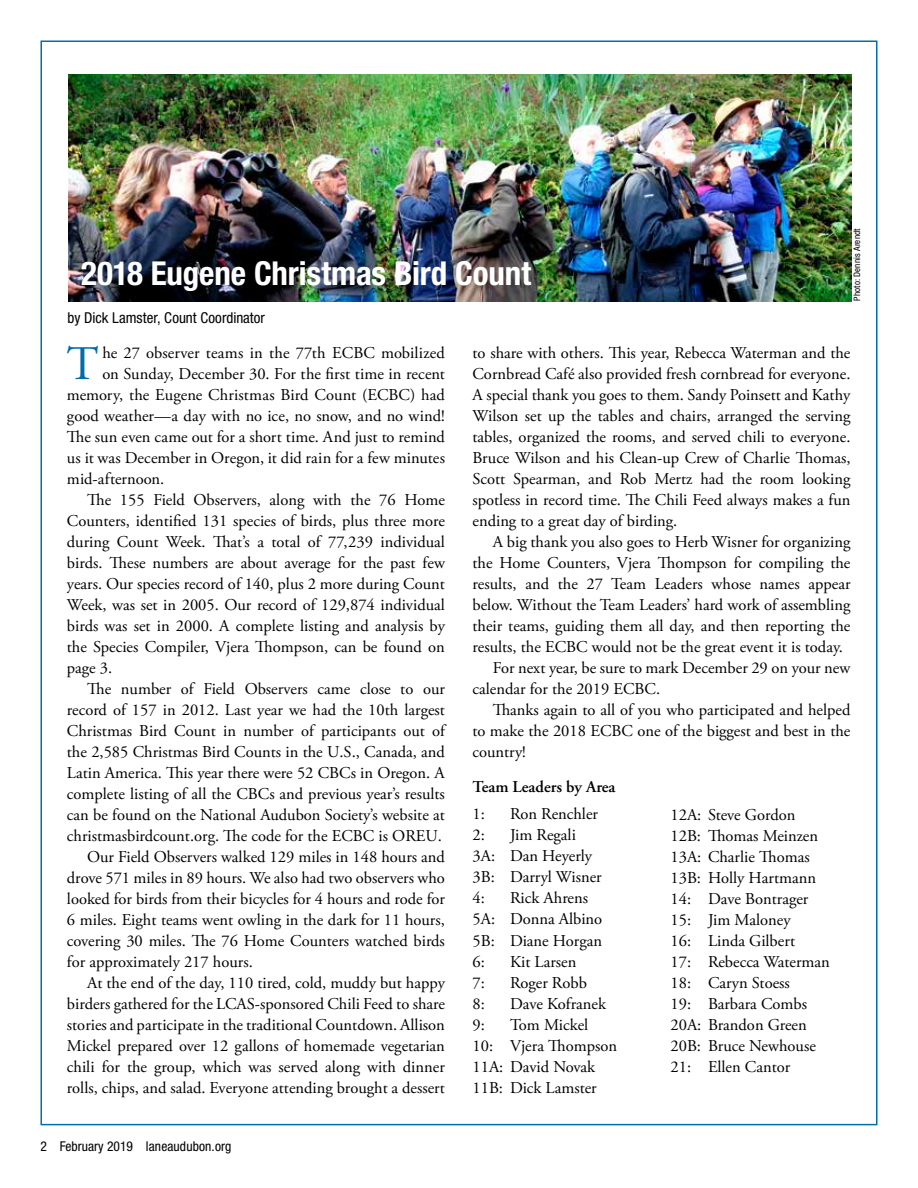
<style>
.page{position:relative;width:918px;height:1188px;background:#fff}
.page>*{position:absolute;margin:0;border:0;box-sizing:border-box;transform-origin:0 0}
.t1{font:48.15px "Adobe Garamond Pro";color:#006dad}
.t2{font:700 condensed 33px "Helvetica Neue LT Std";letter-spacing:-.005em;color:#fff}
.t3{font:16.5px/21px "Adobe Garamond Pro";color:#000}
.t4{font:600 16.5px "Adobe Garamond Pro";color:#000}
.t5{font:condensed 15px "Helvetica Neue LT Std";color:#000}
.t6{font:condensed 13.5px "Helvetica Neue LT Std";letter-spacing:.01em;color:#000}
.t7{font:condensed 9px "Helvetica Neue LT Std";letter-spacing:.02em;color:#000}
</style>
<div class="page">
<img style="left:68px;top:74px;width:783px;height:227px">
<p class="t7" style="left:852px;top:301px;width:74px;rotate:-90deg">Photo: Dennis Arendt</p>
<h2 class="t2" style="left:81px;top:253px;width:452px">2018 Eugene Christmas Bird Count</h2>
<p class="t5" style="left:68px;top:309px;width:199px">by Dick Lamster, Count Coordinator</p>
<p class="t3" style="left:472px;top:343px;width:380px;text-align:justify">to share with others. This year, Rebecca Waterman and the Cornbread Café also provided fresh cornbread for everyone.<br>A special thank you goes to them. Sandy Poinsett and Kathy Wilson set up the tables and chairs, arranged the serving tables, organized the rooms, and served chili to everyone.<br>Bruce Wilson and his Clean-up Crew of Charlie Thomas, Scott Spearman, and Rob Mertz had the room looking spotless in record time. The Chili Feed always makes a fun ending to a great day of birding.</p>
<p class="t3" style="left:493px;top:532px;width:359px">A big thank you also goes to Herb Wisner for organizing</p>
<p class="t3" style="left:472px;top:553px;width:380px">the Home Counters, Vjera Thompson for compiling the</p>
<p class="t3" style="left:472px;top:574px;width:380px">results, and the 27 Team Leaders whose names appear</p>
<p class="t3" style="left:472px;top:595px;width:380px">below. Without the Team Leaders’ hard work of assembling</p>
<p class="t3" style="left:472px;top:616px;width:379px">their teams, guiding them all day, and then reporting the</p>
<p class="t3" style="left:472px;top:637px;width:372px">results, the ECBC would not be the great event it is today.</p>
<p class="t3" style="left:493px;top:658px;width:359px">For next year, be sure to mark December 29 on your new</p>
<p class="t3" style="left:472px;top:679px;width:189px">calendar for the 2019 ECBC.</p>
<p class="t3" style="left:493px;top:700px;width:359px">Thanks again to all of you who participated and helped</p>
<p class="t3" style="left:472px;top:721px;width:379px">to make the 2018 ECBC one of the biggest and best in the</p>
<p class="t3" style="left:472px;top:742px;width:55px">country!</p>
<p class="t4" style="left:472px;top:777px;width:145px">Team Leaders by Area</p>
<p class="t3" style="left:472px;top:804px;width:14px">1:</p>
<p class="t3" style="left:510px;top:804px;width:90px">Ron Renchler</p>
<p class="t3" style="left:472px;top:825px;width:14px">2:</p>
<h1 class="t1" style="left:67px;top:335px;width:33px">T</h1>
<p class="t3" style="left:102px;top:343px;width:344px">he 27 observer teams in the 77th ECBC mobilized</p>
<p class="t3" style="left:102px;top:364px;width:344px">on Sunday, December 30. For the first time in recent</p>
<p class="t3" style="left:67px;top:385px;width:380px">memory, the Eugene Christmas Bird Count (ECBC) had</p>
<p class="t3" style="left:67px;top:406px;width:380px">good weather—a day with no ice, no snow, and no wind!</p>
<p class="t3" style="left:67px;top:427px;width:380px">The sun even came out for a short time. And just to remind</p>
<p class="t3" style="left:67px;top:448px;width:380px">us it was December in Oregon, it did rain for a few minutes</p>
<p class="t3" style="left:67px;top:469px;width:99px">mid-afternoon.</p>
<p class="t3" style="left:87px;top:490px;width:359px">The 155 Field Observers, along with the 76 Home</p>
<p class="t3" style="left:67px;top:511px;width:380px">Counters, identified 131 species of birds, plus three more</p>
<p class="t3" style="left:67px;top:532px;width:380px">during Count Week. That’s a total of 77,239 individual</p>
<p class="t3" style="left:67px;top:553px;width:379px">birds. These numbers are about average for the past few</p>
<p class="t3" style="left:67px;top:574px;width:380px">years. Our species record of 140, plus 2 more during Count</p>
<p class="t3" style="left:67px;top:595px;width:380px">Week, was set in 2005. Our record of 129,874 individual</p>
<p class="t3" style="left:67px;top:616px;width:380px">birds was set in 2000. A complete listing and analysis by</p>
<p class="t3" style="left:67px;top:637px;width:380px">the Species Compiler, Vjera Thompson, can be found on</p>
<p class="t3" style="left:67px;top:658px;width:47px">page 3.</p>
<p class="t3" style="left:87px;top:679px;width:359px">The number of Field Observers came close to our</p>
<p class="t3" style="left:67px;top:700px;width:380px">record of 157 in 2012. Last year we had the 10th largest</p>
<p class="t3" style="left:67px;top:721px;width:380px">Christmas Bird Count in number of participants out of</p>
<p class="t3" style="left:67px;top:742px;width:380px">the 2,585 Christmas Bird Counts in the U.S., Canada, and</p>
<p class="t3" style="left:67px;top:763px;width:379px">Latin America. This year there were 52 CBCs in Oregon. A</p>
<p class="t3" style="left:67px;top:784px;width:380px">complete listing of all the CBCs and previous year’s results</p>
<p class="t3" style="left:67px;top:805px;width:380px">can be found on the National Audubon Society’s website at</p>
<p class="t3" style="left:67px;top:826px;width:377px">christmasbirdcount.org. The code for the ECBC is OREU.</p>
<p class="t3" style="left:87px;top:847px;width:359px">Our Field Observers walked 129 miles in 148 hours and</p>
<p class="t3" style="left:67px;top:868px;width:380px">drove 571 miles in 89 hours. We also had two observers who</p>
<p class="t3" style="left:67px;top:889px;width:380px">looked for birds from their bicycles for 4 hours and rode for</p>
<p class="t3" style="left:67px;top:910px;width:379px">6 miles. Eight teams went owling in the dark for 11 hours,</p>
<p class="t3" style="left:67px;top:931px;width:380px">covering 30 miles. The 76 Home Counters watched birds</p>
<p class="t3" style="left:67px;top:952px;width:187px">for approximately 217 hours.</p>
<p class="t3" style="left:87px;top:973px;width:359px">At the end of the day, 110 tired, cold, muddy but happy</p>
<p class="t3" style="left:67px;top:994px;width:380px">birders gathered for the LCAS-sponsored Chili Feed to share</p>
<p class="t3" style="left:67px;top:1015px;width:379px">stories and participate in the traditional Countdown. Allison</p>
<p class="t3" style="left:67px;top:1036px;width:380px">Mickel prepared over 12 gallons of homemade vegetarian</p>
<p class="t3" style="left:67px;top:1057px;width:379px">chili for the group, which was served along with dinner</p>
<p class="t3" style="left:67px;top:1078px;width:379px">rolls, chips, and salad. Everyone attending brought a dessert</p>
<p class="t3" style="left:670px;top:804px;width:161px">12A: Steve Gordon<br>12B: Thomas Meinzen<br>13A: Charlie Thomas<br>13B: Holly Hartmann<br>14: Dave Bontrager<br>15: Jim Maloney<br>16: Linda Gilbert<br>17: Rebecca Waterman<br>18: Caryn Stoess<br>19: Barbara Combs<br>20A: Brandon Green<br>20B: Bruce Newhouse<br>21: Ellen Cantor</p>
<p class="t3" style="left:472px;top:825px;width:131px;text-indent:38px">Jim Regali<br>3A: Dan Heyerly<br>3B: Darryl Wisner<br>4:</p>
<p class="t3" style="left:472px;top:888px;width:131px;text-indent:38px">Rick Ahrens<br>5A: Donna Albino<br>5B: Diane Horgan<br>6:</p>
<p class="t3" style="left:510px;top:951px;width:68px">Kit Larsen</p>
<p class="t3" style="left:472px;top:972px;width:14px">7:</p>
<p class="t3" style="left:510px;top:972px;width:78px">Roger Robb</p>
<p class="t3" style="left:472px;top:993px;width:14px">8:</p>
<p class="t3" style="left:510px;top:993px;width:98px">Dave Kofranek</p>
<p class="t3" style="left:472px;top:1014px;width:14px">9:</p>
<p class="t3" style="left:472px;top:1014px;width:146px;text-indent:38px">Tom Mickel<br>10: Vjera Thompson<br>11A: David Novak<br>11B: Dick Lamster</p>
<p class="t6" style="left:40px;top:1138px;width:193px">2 February 2019 laneaudubon.org</p>
</div>
